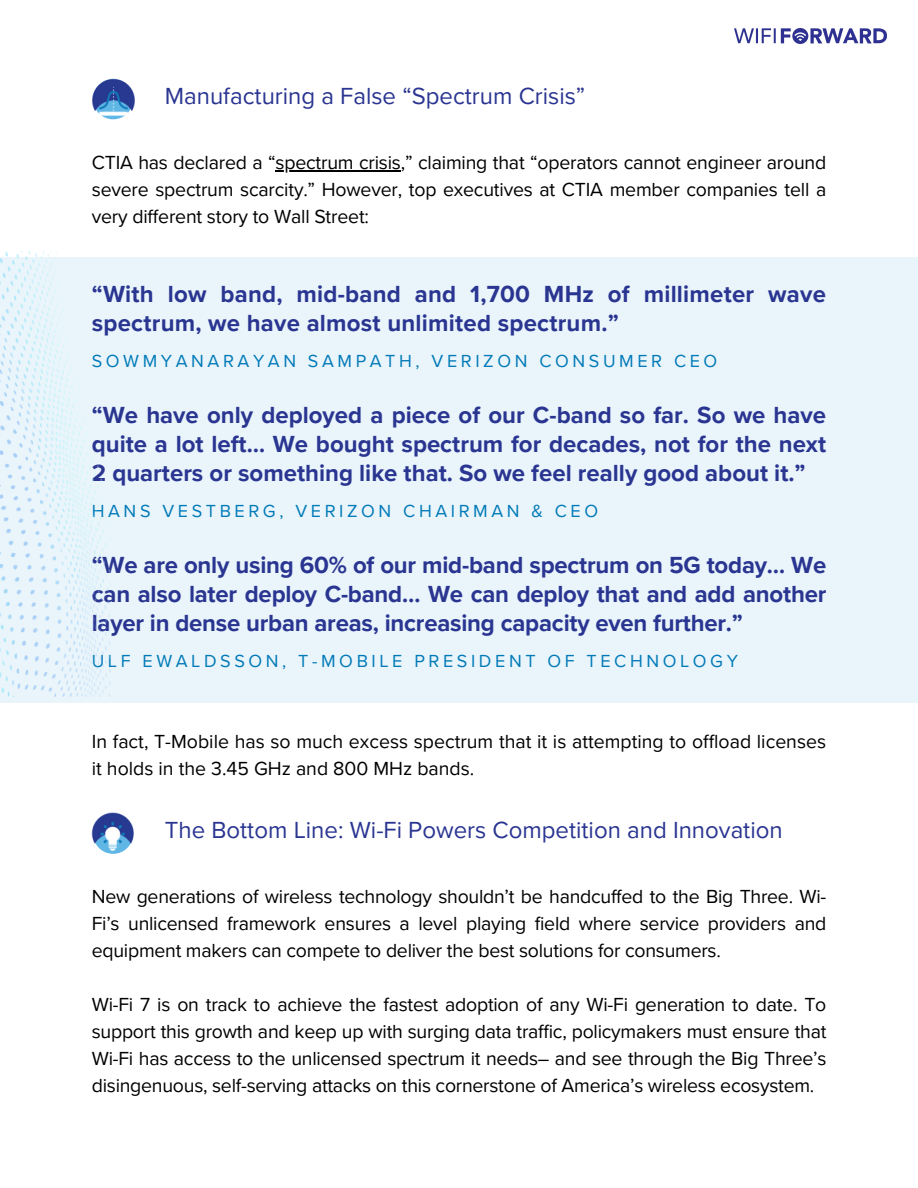
<style>
.page{position:relative;width:918px;height:1188px;background:#fff}
.page>*{position:absolute;margin:0;border:0;box-sizing:border-box;transform-origin:0 0}
.t1{font:700 24px/29.2px "Proxima Nova";color:#2a3591;text-align:justify}
.t2{font:24px "Proxima Nova";color:#2a3591}
.t3{font:19.5px/27px "Proxima Nova";letter-spacing:-.01em;color:#000}
.t4{font:18px "Proxima Nova";letter-spacing:.2em;color:#027ab8}
</style>
<div class="page">
<div style="left:0;top:258px;width:918px;height:445px;background:#e9f5fb"></div>
<hr style="left:276px;top:170px;width:125px;height:2px;background:#000">
<img style="left:0;top:251px;width:110px;height:446px">
<img style="left:92px;top:79px;width:42px;height:41px">
<img style="left:92px;top:812px;width:42px;height:42px">
<img style="left:735px;top:28px;width:152px;height:16px">
<p class="t2" style="left:165px;top:82px;width:422px">Manufacturing a False “Spectrum Crisis”</p>
<p class="t3" style="left:92px;top:149px;width:736px">CTIA has declared a “spectrum crisis,” claiming that “operators cannot engineer around</p>
<p class="t3" style="left:92px;top:176px;width:736px">severe spectrum scarcity.” However, top executives at CTIA member companies tell a very different story to Wall Street:</p>
<p class="t1" style="left:92px;top:280px;width:736px">“With low band, mid-band and 1,700 MHz of millimeter wave</p>
<h2 class="t1" style="left:92px;top:309px;width:529px">spectrum, we have almost unlimited spectrum.”</h2>
<h2 class="t4" style="left:92px;top:350px;width:627px">SOWMYANARAYAN SAMPATH, VERIZON CONSUMER CEO</h2>
<p class="t1" style="left:92px;top:401px;width:736px">“We have only deployed a piece of our C-band so far. So we have quite a lot left… We bought spectrum for decades, not for the next 2 quarters or something like that. So we feel really good about it.”</p>
<h1 class="t4" style="left:92px;top:500px;width:508px">HANS VESTBERG, VERIZON CHAIRMAN &amp; CEO</h1>
<h3 class="t1" style="left:92px;top:551px;width:736px">“We are only using 60% of our mid-band spectrum on 5G today… We can also later deploy C-band… We can deploy that and add another layer in dense urban areas, increasing capacity even further.”</h3>
<h1 class="t4" style="left:92px;top:651px;width:648px">ULF EWALDSSON, T-MOBILE PRESIDENT OF TECHNOLOGY</h1>
<h3 class="t3" style="left:92px;top:729px;width:736px">In fact, T-Mobile has so much excess spectrum that it is attempting to offload licenses it holds in the 3.45 GHz and 800 MHz bands.</h3>
<p class="t2" style="left:165px;top:816px;width:619px">The Bottom Line: Wi-Fi Powers Competition and Innovation</p>
<p class="t3" style="left:92px;top:883px;width:736px;text-align:justify">New generations of wireless technology shouldn’t be handcuffed to the Big Three. Wi-Fi’s unlicensed framework ensures a level playing field where service providers and equipment makers can compete to deliver the best solutions for consumers.</p>
<h2 class="t3" style="left:92px;top:991px;width:736px;text-align:justify">Wi-Fi 7 is on track to achieve the fastest adoption of any Wi-Fi generation to date. To support this growth and keep up with surging data traffic, policymakers must ensure that Wi-Fi has access to the unlicensed spectrum it needs– and see through the Big Three’s disingenuous, self-serving attacks on this cornerstone of America’s wireless ecosystem.</h2>
</div>
